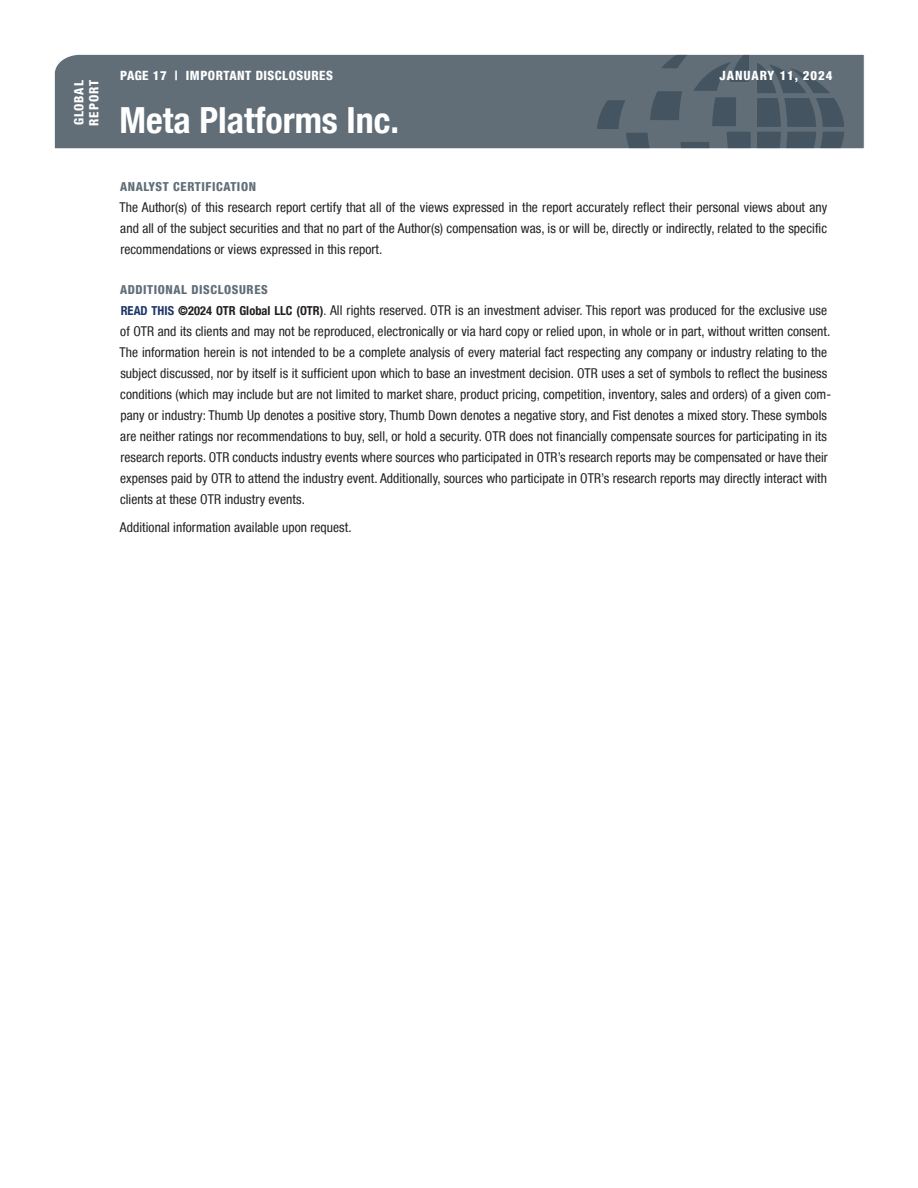
<style>
.page{position:relative;width:918px;height:1188px;background:#fff}
.page>*{position:absolute;margin:0;border:0;box-sizing:border-box;transform-origin:0 0}
.t1{font:700 condensed 36px "Helvetica Neue LT";color:#fff}
.t2{font:condensed 13.5px/21px "Helvetica Neue LT";letter-spacing:.005em;color:#231f20;text-align:justify}
.t3{font:800 condensed 12.75px "Helvetica Neue LT";letter-spacing:.04em;color:#fff}
.t4{font:800 condensed 12.75px/15px "Helvetica Neue LT";letter-spacing:.075em;color:#fff}
.t5{font:800 condensed 12.3px "Helvetica Neue LT";letter-spacing:.05em;color:#616e78}
.s1{font-weight:700;font-size:12.3px;color:#1c3665}
.s2{font-weight:700;font-size:12.3px}
.s3{font-size:12.3px}
</style>
<div class="page">
<svg style="left:54px;top:54px;width:810px;height:95px;background:#606d78"></svg>
<p class="t4" style="left:71px;top:126px;width:48px;rotate:-90deg">GLOBAL<br>REPORT</p>
<p class="t3" style="left:120px;top:67px;width:214px">PAGE 17 | IMPORTANT DISCLOSURES</p>
<h1 class="t1" style="left:120px;top:98px;width:281px">Meta Platforms Inc.</h1>
<p class="t4" style="left:719px;top:67px;width:114px">JANUARY 11, 2024</p>
<p class="t5" style="left:120px;top:179px;width:138px">ANALYST CERTIFICATION</p>
<p class="t2" style="left:120px;top:197px;width:709px">The Author(s) of this research report certify that all of the views expressed in the report accurately reflect their personal views about any and all of the subject securities and that no part of the Author(s) compensation was, is or will be, directly or indirectly, related to the specific recommendations or views expressed in this report.</p>
<p class="t5" style="left:120px;top:282px;width:149px">ADDITIONAL DISCLOSURES</p>
<p class="t2" style="left:120px;top:300px;width:713px;text-align:left"><span class="s1">READ THIS</span> <span class="s2">©2024 OTR Global LLC (OTR)</span><span class="s3">.</span> All rights reserved. OTR is an investment adviser. This report was produced for the exclusive use of OTR and its clients and may not be reproduced, electronically or via hard copy or relied upon, in whole or in part, without written consent.<br>The information herein is not intended to be a complete analysis of every material fact respecting any company or industry relating to the subject discussed, nor by itself is it sufficient upon which to base an investment decision. OTR uses a set of symbols to reflect the business conditions (which may include but are not limited to market share, product pricing, competition, inventory, sales and orders) of a given com&shy;pany or industry: Thumb Up denotes a positive story, Thumb Down denotes a negative story, and Fist denotes a mixed story. These symbols are neither ratings nor recommendations to buy, sell, or hold a security. OTR does not financially compensate sources for participating in its research reports. OTR conducts industry events where sources who participated in OTR’s research reports may be compensated or have their expenses paid by OTR to attend the industry event. Additionally, sources who participate in OTR’s research reports may directly interact with clients at these OTR industry events.</p>
<p class="t2" style="left:120px;top:516px;width:233px">Additional information available upon request.</p>
</div>
